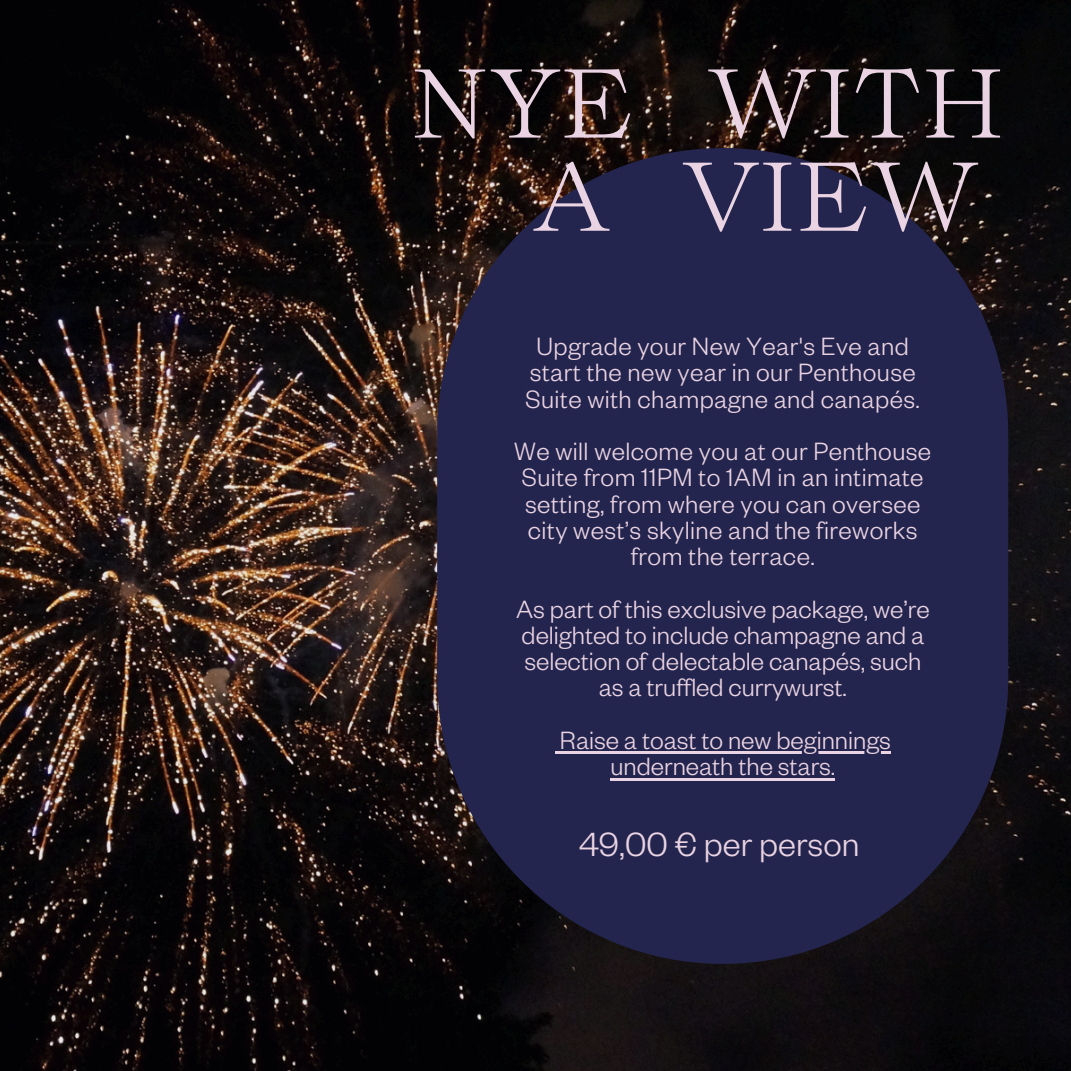
<style>
.page{position:relative;width:1071px;height:1071px;background:#fff}
.page>*{position:absolute;margin:0;border:0;box-sizing:border-box;transform-origin:0 0}
.t1{font:300 93.45px/93.1px "Bw Beto";color:#ead3e2;text-align:right}
.t2{font:300 36.93px "Founders Grotesk";letter-spacing:.005em;color:#ead3e2}
.t3{font:300 27.47px/26.2px "Founders Grotesk";letter-spacing:.015em;color:#ead3e2;text-align:center}
</style>
<div class="page">
<img style="left:0;top:0;width:1071px;height:1071px">
<div style="left:437px;top:148px;width:571px;height:816px;background:#23254e;border-radius:286px"></div>
<hr style="left:560px;top:752px;width:331px;height:2px;background:#ead3e2">
<hr style="left:610px;top:778px;width:225px;height:2px;background:#ead3e2">
<h2 class="t1" style="left:410px;top:54px;width:596px">NYE WITH<br>A VIEW</h2>
<p class="t3" style="left:526px;top:332px;width:396px">Upgrade your New Year's Eve and start the new year in our Penthouse<br>Suite with champagne and canapés.</p>
<h1 class="t3" style="left:514px;top:437px;width:418px">We will welcome you at our Penthouse<br>Suite from 11PM to 1AM in an intimate setting, from where you can oversee city west’s skyline and the fireworks from the terrace.</h1>
<p class="t3" style="left:516px;top:594px;width:415px">As part of this exclusive package, we’re delighted to include champagne and a selection of delectable canapés, such as a truffled currywurst.</p>
<p class="t3" style="left:560px;top:726px;width:333px">Raise a toast to new beginnings underneath the stars.</p>
<p class="t2" style="left:579px;top:820px;width:282px">49,00 € per person</p>
</div>
